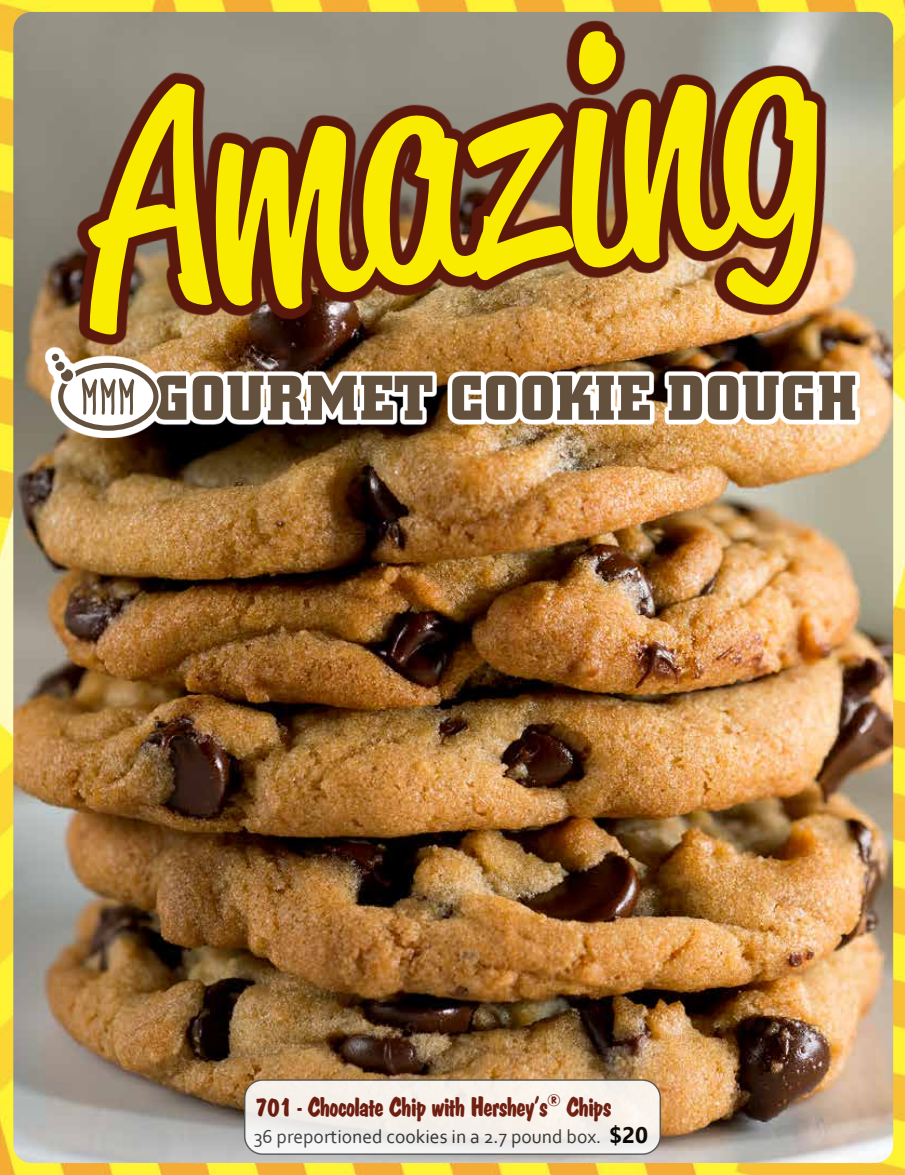
<style>
.page{position:relative;width:905px;height:1175px;background:#fff}
.page>*{position:absolute;margin:0;border:0;box-sizing:border-box;transform-origin:0 0}
.t1{font:300px "Reklame Script Regular DEMO";color:#f9ec00}
.t2{font:27px "Joan";letter-spacing:-.025em;color:#68150d}
.t3{font:19.5px "Corbel";color:#323536}
.s1{font-family:"Segoe UI";font-weight:700;font-size:22.5px;color:#000}
</style>
<div class="page">
<img style="left:0;top:0;width:904px;height:1174px">
<img style="left:13px;top:12px;width:880px;height:1150px">
<div style="left:245px;top:1080px;width:415px;height:74px;background:#f6f1eb;border-radius:18px"></div>
<div style="left:244px;top:1079px;width:417px;height:75px;border:2px solid #515455;border-radius:18px"></div>
<img style="left:51px;top:0;width:800px;height:347px">
<img style="left:45px;top:347px;width:814px;height:91px">
<svg style="left:156px;top:376px;width:30px;height:44px"></svg>
<svg style="left:193px;top:376px;width:239px;height:44px"></svg>
<svg style="left:452px;top:376px;width:64px;height:44px"></svg>
<svg style="left:522px;top:376px;width:128px;height:44px"></svg>
<svg style="left:668px;top:376px;width:145px;height:44px"></svg>
<svg style="left:819px;top:376px;width:36px;height:44px"></svg>
<div style="left:56px;top:360px;width:105px;height:73px;border:10px solid #fff;border-radius:50%"></div>
<svg style="left:61px;top:365px;width:95px;height:63px"></svg>
<div style="left:58px;top:363px;width:100px;height:68px;border:5px solid #64513d;border-radius:50%"></div>
<svg style="left:81px;top:358px;width:54px;height:58px"></svg>
<svg style="left:58px;top:366px;width:18px;height:18px"></svg>
<div style="left:61px;top:369px;width:12px;height:12px;background:#64513d;border-radius:50%"></div>
<div style="left:53px;top:359px;width:14px;height:14px;background:#fff;border-radius:50%"></div>
<div style="left:55px;top:361px;width:10px;height:10px;background:#64513d;border-radius:50%"></div>
<svg style="left:50px;top:352px;width:11px;height:11px"></svg>
<div style="left:52px;top:354px;width:7px;height:7px;background:#64513d;border-radius:50%"></div>
<h1 class="t1" style="left:76px;top:81px;width:736px;rotate:-6deg">Amazing</h1>
<h2 class="t2" style="left:255px;top:1091px;width:358px">701 - Chocolate Chip with Hershey’s<sup>®</sup> Chips</h2>
<p class="t3" style="left:254px;top:1124px;width:396px">36 preportioned cookies in a 2.7 pound box. <span class="s1">$20</span></p>
</div>
